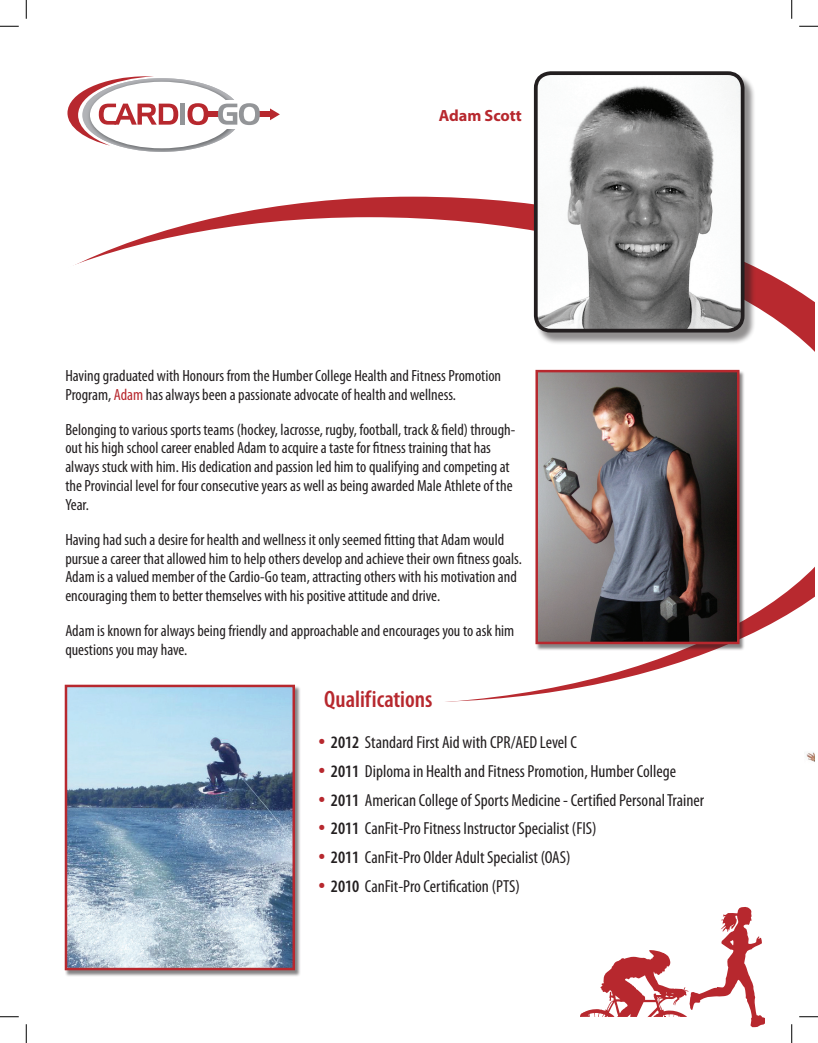
<style>
.page{position:relative;width:818px;height:1043px;background:#fff}
.page>*{position:absolute;margin:0;border:0;box-sizing:border-box;transform-origin:0 0}
.t1{font:600 condensed 23.75px "Myriad Pro";color:#b7282e}
.t2{font:condensed 17.5px "Myriad Pro";color:#231f20}
.t3{font:condensed 16.25px/18.8px "Myriad Pro";color:#231f20}
.t4{font:700 16.25px "Myriad";color:#b7282e}
.s1{color:#b7282e}
.s2{font-weight:600;font-size:25px;color:#b7282e}
.s3{font-weight:600}
</style>
<div class="page">
<svg style="left:219px;top:197px;width:315px;height:20px;fill:#b8292f"></svg>
<svg style="left:64px;top:217px;width:750px;height:487px"></svg>
<div style="left:535px;top:73px;width:225px;height:276px;background:#231f20;opacity:.5"></div>
<img style="left:535px;top:73px;width:207px;height:258px">
<div style="left:534px;top:71px;width:210px;height:261px;border:4px solid #231f20;border-radius:15px"></div>
<img style="left:127px;top:148px;width:35px;height:4px">
<svg style="left:270px;top:108px;width:10px;height:12px"></svg>
<div style="left:257px;top:112px;width:14px;height:5px;background:#b7282e"></div>
<svg style="left:67px;top:76px;width:193px;height:72px"></svg>
<div style="left:65px;top:685px;width:240px;height:296px;background:#231f20;opacity:.55"></div>
<img style="left:68px;top:687px;width:224px;height:280px">
<div style="left:65px;top:684px;width:230px;height:286px;border:2px solid #b7282e"></div>
<svg style="left:580px;top:907px;width:184px;height:120px"></svg>
<img style="left:806px;top:752px;width:8px;height:10px">
<div style="left:535px;top:370px;width:215px;height:285px;background:#231f20;opacity:.55"></div>
<img style="left:538px;top:373px;width:198px;height:268px">
<div style="left:535px;top:370px;width:204px;height:274px;border:2px solid #b7282e"></div>
<svg style="left:0;top:25px;width:19px;height:2px"></svg>
<svg style="left:799px;top:25px;width:19px;height:2px"></svg>
<svg style="left:0;top:1016px;width:19px;height:1px"></svg>
<svg style="left:799px;top:1016px;width:19px;height:1px"></svg>
<svg style="left:25px;top:0;width:2px;height:19px"></svg>
<svg style="left:25px;top:1024px;width:2px;height:18px"></svg>
<svg style="left:791px;top:0;width:1px;height:19px"></svg>
<svg style="left:791px;top:1024px;width:1px;height:18px"></svg>
<p class="t4" style="left:439px;top:107px;width:85px">Adam Scott</p>
<p class="t3" style="left:65px;top:366px;width:437px">Having graduated with Honours from the Humber College Health and Fitness Promotion<br>Program, <span class="s1">Adam</span> has always been a passionate advocate of health and wellness.</p>
<p class="t3" style="left:65px;top:420px;width:451px">Belonging to various sports teams (hockey, lacrosse, rugby, football, track &amp; field) through&shy;out his high school career enabled Adam to acquire a taste for fitness training that has always stuck with him. His dedication and passion led him to qualifying and competing at the Provincial level for four consecutive years as well as being awarded Male Athlete of the Year.</p>
<p class="t3" style="left:65px;top:530px;width:458px">Having had such a desire for health and wellness it only seemed fitting that Adam would pursue a career that allowed him to help others develop and achieve their own fitness goals.<br>Adam is a valued member of the Cardio-Go team, attracting others with his motivation and encouraging them to better themselves with his positive attitude and drive.</p>
<p class="t3" style="left:65px;top:621px;width:450px">Adam is known for always being friendly and approachable and encourages you to ask him questions you may have.</p>
<p class="t1" style="left:324px;top:684px;width:110px">Qualifications</p>
<p class="t2" style="left:318px;top:731px;width:260px"><span class="s2">•</span> <span class="s3">2012</span> Standard First Aid with CPR/AED Level C</p>
<p class="t2" style="left:318px;top:760px;width:359px"><span class="s2">•</span> <span class="s3">2011</span> Diploma in Health and Fitness Promotion, Humber College</p>
<p class="t2" style="left:318px;top:789px;width:387px"><span class="s2">•</span> <span class="s3">2011</span> American College of Sports Medicine - Certified Personal Trainer</p>
<p class="t2" style="left:318px;top:818px;width:280px"><span class="s2">•</span> <span class="s3">2011</span> CanFit-Pro Fitness Instructor Specialist (FIS)</p>
<p class="t2" style="left:318px;top:846px;width:253px"><span class="s2">•</span> <span class="s3">2011</span> CanFit-Pro Older Adult Specialist (OAS)</p>
<p class="t2" style="left:318px;top:875px;width:203px"><span class="s2">•</span> <span class="s3">2010</span> CanFit-Pro Certification (PTS)</p>
</div>
